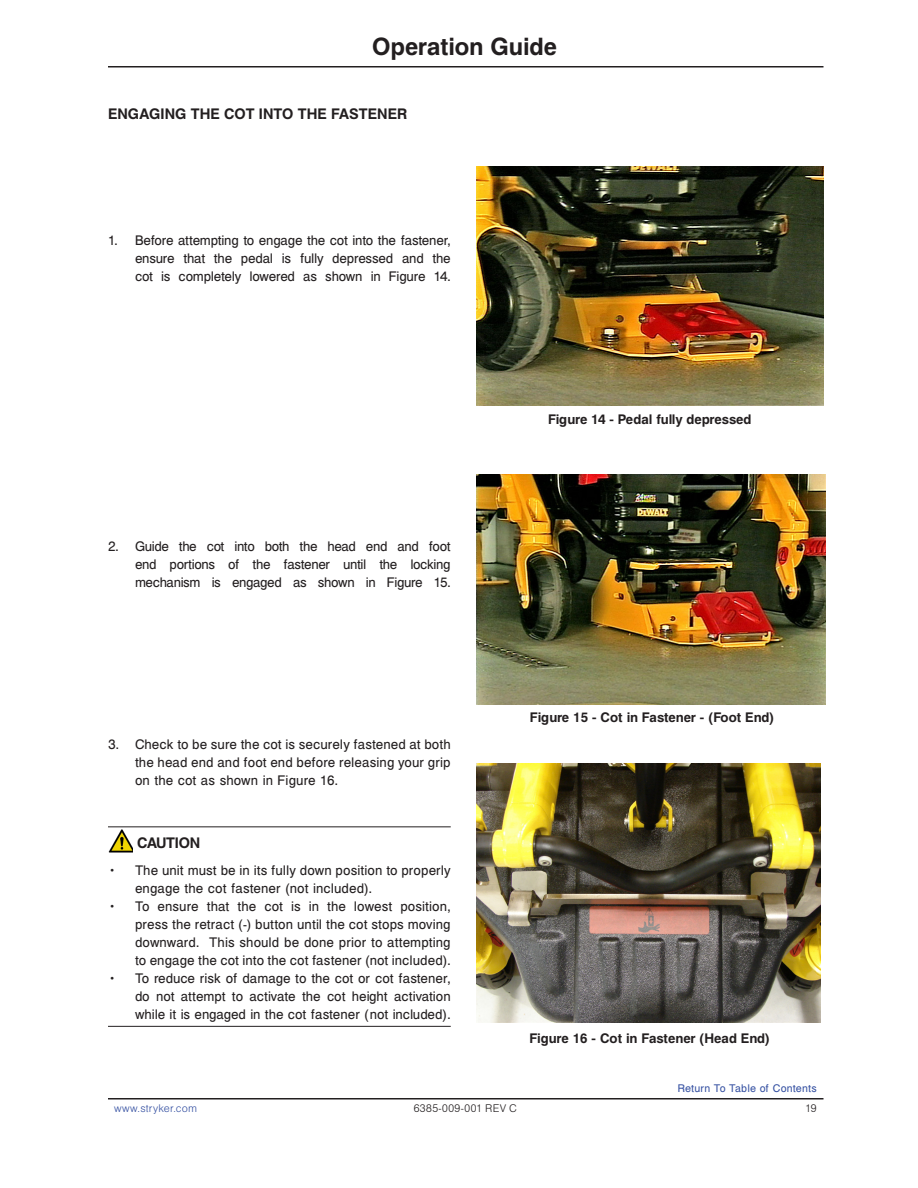
<style>
.page{position:relative;width:918px;height:1188px;background:#fff}
.page>*{position:absolute;margin:0;border:0;box-sizing:border-box;transform-origin:0 0}
.Page_Heading_1st_pag{font:700 27px "Helen Pro";letter-spacing:-.005em;color:#231f20}
.Page_Sub-Heading_1{font:700 16.5px "Helen Pro";letter-spacing:.01em;color:#231f20}
.CAUTION_-_WARNING{font:700 16.5px "Helen Pro";letter-spacing:-.025em;color:#231f20}
.CAUTION-WARNING_Text{font:15px/18px "Helen Pro";color:#231f20;text-align:justify}
.Figure_Caption{font:700 15px "Helen Pro";color:#231f20}
.t1{font:12px "Helen Pro";letter-spacing:.01em;color:#3853a3}
.t2{font:300 12px "Helen Pro";letter-spacing:.035em;color:#231f20}
.t3{font:300 12px "Helen Pro";letter-spacing:.02em;color:#3853a3}
</style>
<div class="page">
<hr style="left:108px;top:1098px;width:716px;height:2px;background:#231f20">
<hr style="left:108px;top:826px;width:343px;height:1px;background:#231f20">
<hr style="left:108px;top:1026px;width:343px;height:1px;background:#231f20">
<img style="left:108px;top:830px;width:25px;height:23px">
<hr style="left:108px;top:66px;width:716px;height:2px;background:#231f20">
<img style="left:476px;top:166px;width:348px;height:239px">
<img style="left:476px;top:475px;width:350px;height:229px">
<img style="left:476px;top:764px;width:345px;height:258px">
<p class="Page_Heading_1st_pag" style="left:372px;top:32px;width:186px">Operation Guide</p>
<p class="Page_Sub-Heading_1" style="left:108px;top:105px;width:301px">ENGAGING THE COT INTO THE FASTENER</p>
<p class="CAUTION-WARNING_Text" style="left:135px;top:231px;width:317px;text-indent:-27px">1. Before attempting to engage the cot into the fastener, ensure that the pedal is fully depressed and the cot is completely lowered as shown in Figure 14.</p>
<p class="CAUTION-WARNING_Text" style="left:135px;top:537px;width:317px;text-indent:-27px">2. Guide the cot into both the head end and foot end portions of the fastener until the locking mechanism is engaged as shown in Figure 15.</p>
<p class="CAUTION-WARNING_Text" style="left:135px;top:735px;width:317px;text-indent:-27px">3. Check to be sure the cot is securely fastened at both the head end and foot end before releasing your grip on the cot as shown in Figure 16.</p>
<p class="CAUTION_-_WARNING" style="left:137px;top:834px;width:64px">CAUTION</p>
<p class="CAUTION-WARNING_Text" style="left:135px;top:861px;width:317px;text-indent:-27px">• The unit must be in its fully down position to properly engage the cot fastener (not included).</p>
<p class="CAUTION-WARNING_Text" style="left:135px;top:897px;width:317px;text-indent:-27px">• To ensure that the cot is in the lowest position, press the retract (-) button until the cot stops moving downward. This should be done prior to attempting to engage the cot into the cot fastener (not included).</p>
<p class="CAUTION-WARNING_Text" style="left:135px;top:969px;width:317px;text-indent:-27px">• To reduce risk of damage to the cot or cot fastener, do not attempt to activate the cot height activation while it is engaged in the cot fastener (not included).</p>
<p class="Figure_Caption" style="left:548px;top:412px;width:205px">Figure 14 - Pedal fully depressed</p>
<p class="Figure_Caption" style="left:530px;top:710px;width:246px">Figure 15 - Cot in Fastener - (Foot End)</p>
<p class="Figure_Caption" style="left:530px;top:1031px;width:242px">Figure 16 - Cot in Fastener (Head End)</p>
<p class="t1" style="left:678px;top:1082px;width:140px">Return To Table of Contents</p>
<p class="t3" style="left:114px;top:1102px;width:85px">www.stryker.com</p>
<p class="t2" style="left:414px;top:1102px;width:105px">6385-009-001 REV C</p>
<p class="t2" style="left:806px;top:1102px;width:13px">19</p>
</div>
